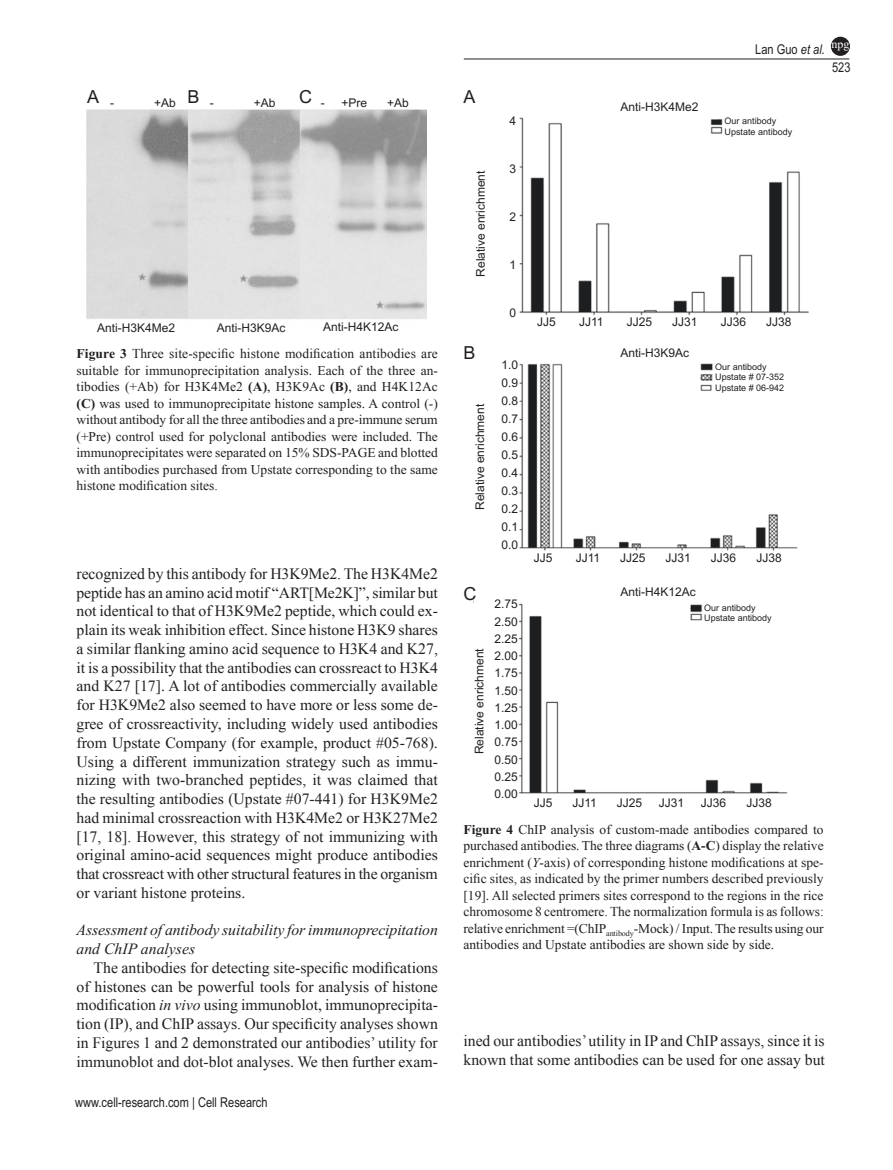
<style>
.page{position:relative;width:893px;height:1170px;background:#fff}
.page>*{position:absolute;margin:0;border:0;box-sizing:border-box;transform-origin:0 0}
.t1{font:18px "Arial";color:#231f20}
.t2{font:15.75px/18.8px "Times New Roman";color:#231f20;text-align:justify}
.t3{font:15.75px/18.8px "Times New Roman PSMT2";color:#231f20}
.t4{font:italic 15.75px/18.8px "Times New Roman";letter-spacing:-.005em;color:#231f20}
.t5{font:13.5px/16.5px "Times New Roman";color:#231f20}
.t6{font:13.5px/16.5px "Times New Roman PSMT2";color:#231f20}
.t7{font:13.5px "Arial Narrow 2";color:#231f20}
.t8{font:12px/17.2px "Arial";color:#231f20;text-align:justify}
.t9{font:12px "Times New Roman";color:#fff}
.t10{font:9px/10.5px "Arial";color:#231f20}
.s1{font-family:"Times New Roman";font-weight:700}
.s2{font-weight:700}
.s3{font-family:"Times New Roman PSMT2"}
.s4{font-style:italic}
.s5{font-family:"Arial Narrow";font-style:italic}
.s6{font-family:"Times New Roman"}
.s7{font-family:"Times New Roman";font-style:italic}
</style>
<div class="page">
<hr style="left:464px;top:59px;width:385px;height:1px;background:#231f20">
<div style="left:832px;top:37px;width:17px;height:18px;background:#231f20;border-radius:50%"></div>
<div style="left:831px;top:37px;width:19px;height:19px;border:2px solid #231f20;border-radius:50%"></div>
<img style="left:86px;top:109px;width:340px;height:210px">
<img style="left:473px;top:117px;width:336px;height:677px">
<p class="t1" style="left:87px;top:85px;width:28px">A <sub>-</sub></p>
<p class="t8" style="left:154px;top:94px;width:61px">+Ab <sup>B</sup> -</p>
<p class="t8" style="left:254px;top:94px;width:23px">+Ab</p>
<p class="t1" style="left:299px;top:85px;width:27px">C <sub>-</sub></p>
<p class="t8" style="left:342px;top:94px;width:27px">+Pre</p>
<p class="t8" style="left:387px;top:94px;width:23px">+Ab</p>
<p class="t8" style="left:97px;top:319px;width:80px">Anti-H3K4Me2</p>
<p class="t8" style="left:217px;top:319px;width:70px">Anti-H3K9Ac</p>
<p class="t8" style="left:323px;top:318px;width:77px">Anti-H4K12Ac</p>
<p class="t6" style="left:76px;top:345px;width:363px"><span class="s1">Figure 3</span> Three site-specific histone modification antibodies are</p>
<p class="t5" style="left:76px;top:362px;width:363px;text-align:justify">suitable for immunoprecipitation analysis. Each of the three an&shy;tibodies (+Ab) for H3K4Me2 <span class="s2">(A)</span>, H3K9Ac <span class="s2">(B)</span>, and H4K12Ac <span class="s2">(C)</span> was used to immunoprecipitate histone samples. A control (-) without antibody for all the three antibodies and a pre-immune serum (+Pre) control used for polyclonal antibodies were included. The immunoprecipitates were separated on 15% SDS-PAGE and blotted with antibodies purchased from Upstate corresponding to the same</p>
<p class="t6" style="left:76px;top:477px;width:143px">histone modification sites.</p>
<p class="t3" style="left:76px;top:564px;width:363px">recognized by this antibody for H3K9Me2. The H3K4Me2</p>
<p class="t2" style="left:76px;top:582px;width:363px">peptide has an amino acid motif “ART[Me2K]”, similar but not identical to that of H3K9Me2 peptide, which could ex&shy;plain its weak inhibition effect. Since histone H3K9 shares</p>
<p class="t3" style="left:76px;top:639px;width:363px">a similar flanking amino acid sequence to H3K4 and K27,</p>
<p class="t2" style="left:76px;top:657px;width:363px">it is a possibility that the antibodies can crossreact to H3K4 and K27 [17]. A lot of antibodies commercially available for H3K9Me2 also seemed to have more or less some de&shy;gree of crossreactivity, including widely used antibodies from Upstate Company (for example, product #05-768).</p>
<p class="t3" style="left:76px;top:751px;width:363px">Using a different immunization strategy such as immu&shy;nizing with two-branched peptides, it was claimed that</p>
<p class="t2" style="left:76px;top:789px;width:363px">the resulting antibodies (Upstate #07-441) for H3K9Me2 had minimal crossreaction with H3K4Me2 or H3K27Me2</p>
<p class="t3" style="left:76px;top:826px;width:363px">[17, 18]. However, this strategy of not immunizing with</p>
<p class="t2" style="left:76px;top:845px;width:363px">original amino-acid sequences might produce antibodies that crossreact with other structural features in the organism or variant histone proteins.</p>
<p class="t4" style="left:76px;top:920px;width:363px">Assessment of antibody suitability for immunoprecipitation and ChIP analyses</p>
<p class="t3" style="left:94px;top:957px;width:346px">The antibodies for detecting site-specific modifications</p>
<p class="t2" style="left:76px;top:976px;width:363px">of histones can be powerful tools for analysis of histone <span class="s3">modification</span> <span class="s4">in vivo</span> using immunoblot, immunoprecipita-</p>
<p class="t3" style="left:76px;top:1014px;width:363px">tion (IP), and ChIP assays. Our specificity analyses shown in Figures 1 and 2 demonstrated our antibodies’ utility for</p>
<p class="t2" style="left:76px;top:1051px;width:363px">immunoblot and dot-blot analyses. We then further exam-</p>
<p class="t7" style="left:75px;top:1092px;width:194px">www.cell-research.com | Cell Research</p>
<p class="t9" style="left:831px;top:36px;width:19px">npg</p>
<p class="t7" style="left:755px;top:40px;width:71px">Lan Guo <span class="s5">et al.</span></p>
<p class="t1" style="left:463px;top:85px;width:14px">A</p>
<p class="t8" style="left:472px;top:277px;width:108px;rotate:-90deg">Relative enrichment</p>
<p class="t1" style="left:463px;top:341px;width:14px">B</p>
<p class="t8" style="left:471px;top:510px;width:108px;rotate:-90deg">Relative enrichment</p>
<p class="t8" style="left:510px;top:112px;width:8px">4</p>
<p class="t8" style="left:510px;top:160px;width:8px">3</p>
<p class="t8" style="left:510px;top:208px;width:8px">2</p>
<p class="t8" style="left:510px;top:256px;width:8px">1</p>
<p class="t8" style="left:510px;top:304px;width:8px">0</p>
<p class="t8" style="left:501px;top:356px;width:18px;line-height:18px">1.0<br>0.9<br>0.8<br>0.7<br>0.6<br>0.5<br>0.4<br>0.3<br>0.2<br>0.1<br>0.0</p>
<p class="t8" style="left:621px;top:98px;width:80px">Anti-H3K4Me2</p>
<p class="t10" style="left:725px;top:116px;width:69px">Our antibody<br>Upstate antibody</p>
<p class="t8" style="left:537px;top:313px;width:20px">JJ5</p>
<p class="t8" style="left:579px;top:313px;width:26px">JJ11</p>
<p class="t8" style="left:627px;top:313px;width:27px">JJ25</p>
<p class="t8" style="left:672px;top:313px;width:27px">JJ31</p>
<p class="t8" style="left:721px;top:313px;width:27px">JJ36</p>
<p class="t8" style="left:766px;top:313px;width:27px">JJ38</p>
<p class="t8" style="left:621px;top:344px;width:70px">Anti-H3K9Ac</p>
<p class="t10" style="left:715px;top:361px;width:71px">Our antibody<br>Upstate # 07-352<br>Upstate # 06-942</p>
<p class="t8" style="left:534px;top:549px;width:20px">JJ5</p>
<p class="t8" style="left:576px;top:549px;width:26px">JJ11</p>
<p class="t8" style="left:620px;top:549px;width:27px">JJ25</p>
<p class="t8" style="left:666px;top:549px;width:27px">JJ31</p>
<p class="t8" style="left:711px;top:549px;width:27px">JJ36</p>
<p class="t8" style="left:756px;top:549px;width:27px">JJ38</p>
<p class="t7" style="left:832px;top:57px;width:20px">523</p>
<p class="t1" style="left:463px;top:582px;width:14px">C</p>
<p class="t8" style="left:471px;top:754px;width:108px;rotate:-90deg">Relative enrichment</p>
<p class="t8" style="left:495px;top:595px;width:25px">2.75<br>2.50<br>2.25<br>2.00<br>1.75<br>1.50<br>1.25<br>1.00<br>0.75<br>0.50<br>0.25<br>0.00</p>
<p class="t8" style="left:621px;top:583px;width:77px">Anti-H4K12Ac</p>
<p class="t10" style="left:704px;top:602px;width:69px">Our antibody<br>Upstate antibody</p>
<p class="t8" style="left:534px;top:794px;width:20px">JJ5</p>
<p class="t8" style="left:572px;top:794px;width:26px">JJ11</p>
<p class="t8" style="left:617px;top:794px;width:27px">JJ25</p>
<p class="t8" style="left:659px;top:794px;width:27px">JJ31</p>
<p class="t8" style="left:701px;top:794px;width:27px">JJ36</p>
<p class="t8" style="left:746px;top:794px;width:27px">JJ38</p>
<p class="t5" style="left:463px;top:820px;width:362px"><span class="s2">Figure 4</span> ChIP analysis of custom-made antibodies compared to purchased antibodies. The three diagrams (<span class="s2">A-C</span>) display the relative</p>
<p class="t6" style="left:463px;top:853px;width:362px"><span class="s6">enrichment (</span><span class="s7">Y</span>-axis) of corresponding histone modifications at spe&shy;cific sites, as indicated by the primer numbers described previously</p>
<p class="t5" style="left:463px;top:886px;width:362px">[19]. All selected primers sites correspond to the regions in the rice</p>
<p class="t6" style="left:463px;top:903px;width:362px">chromosome 8 centromere. The normalization formula is as follows:</p>
<p class="t5" style="left:463px;top:919px;width:362px">relative enrichment =(ChIP<sub>antibody</sub>-Mock) / Input. The results using our antibodies and Upstate antibodies are shown side by side.</p>
<p class="t3" style="left:463px;top:1031px;width:363px">ined our antibodies’ utility in IP and ChIP assays, since it is</p>
<p class="t2" style="left:463px;top:1049px;width:363px">known that some antibodies can be used for one assay but</p>
</div>
